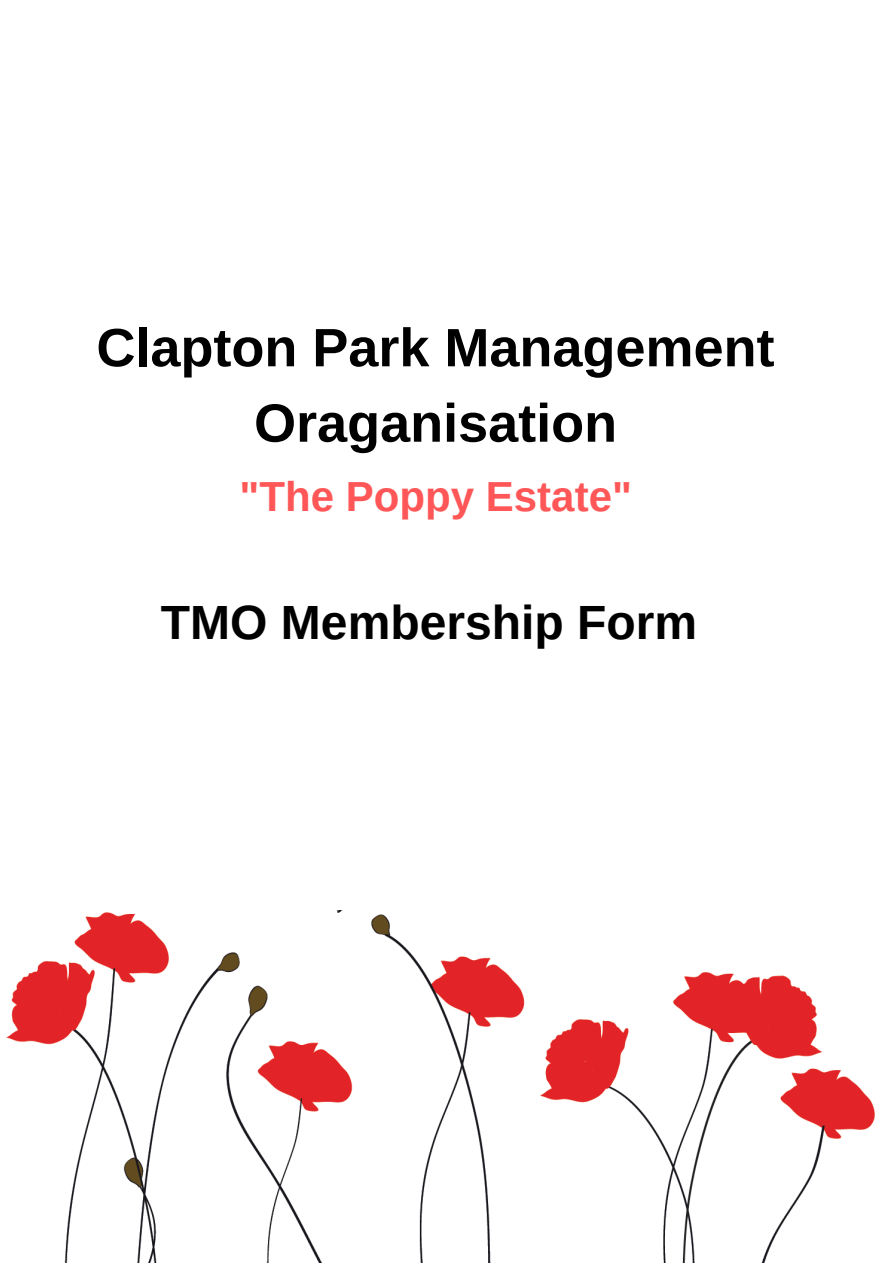
<style>
.page{position:relative;width:893px;height:1263px;background:#fff}
.page>*{position:absolute;margin:0;border:0;box-sizing:border-box;transform-origin:0 0}
.t1{font:700 54px/75.4px "Arimo";color:#000;text-align:center}
.t2{font:700 48px "Arimo";color:#000}
.t3{font:700 42px "Arimo";color:#ff5757}
</style>
<div class="page">
<img style="left:6px;top:911px;width:869px;height:352px">
<p class="t1" style="left:96px;top:310px;width:679px">Clapton Park Management<br>Oraganisation</p>
<p class="t3" style="left:239px;top:473px;width:394px">"The Poppy Estate"</p>
<p class="t2" style="left:161px;top:596px;width:538px">TMO Membership Form</p>
</div>
